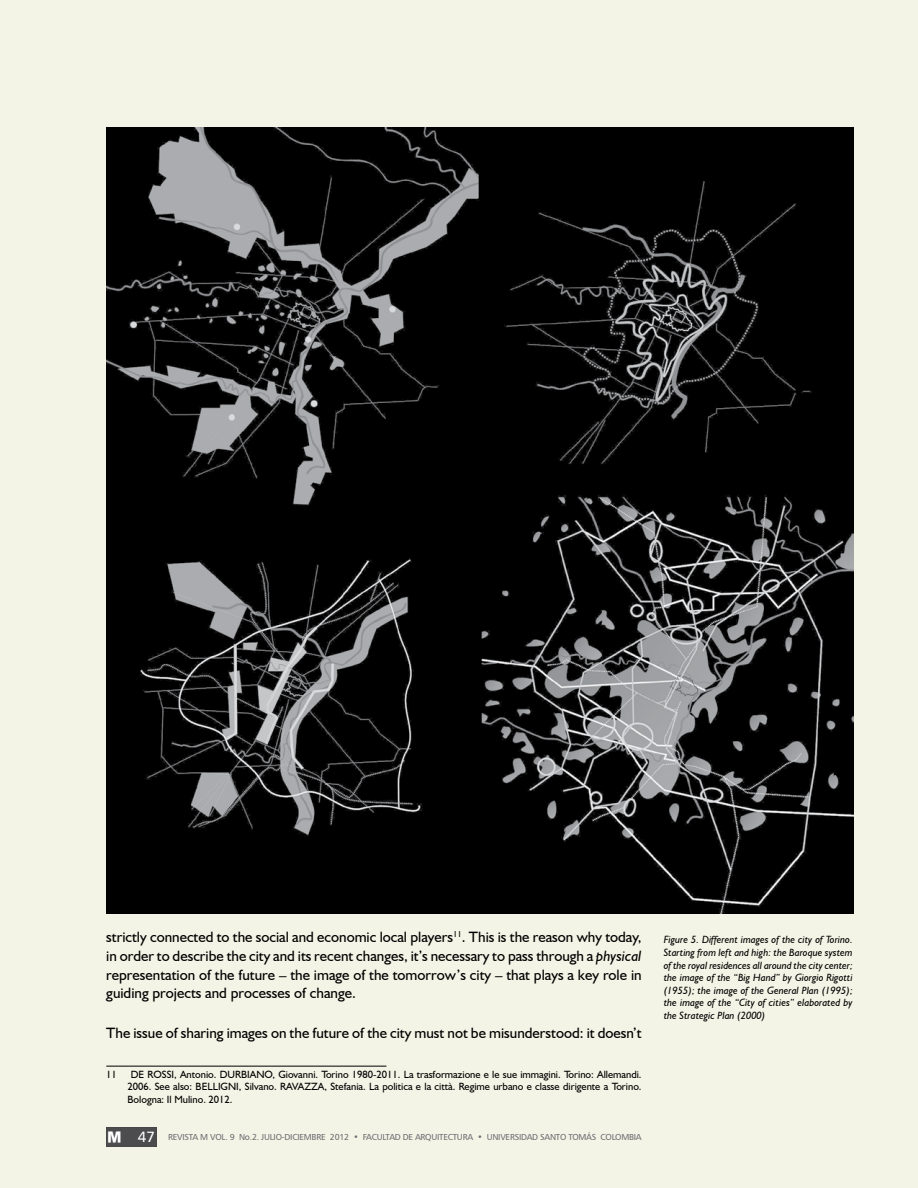
<style>
.page{position:relative;width:918px;height:1188px;background:#f4f4e6}
.page>*{position:absolute;margin:0;border:0;box-sizing:border-box;transform-origin:0 0}
.t1{font:15px/18.8px "Humanist 521 BT";color:#000;text-align:justify}
.t2{font:italic 10.5px/12.6px "Humanist 521 BT";color:#000;text-align:justify}
.t3{font:10.5px/12.6px "Humanist 521 BT";color:#000;text-align:justify}
.t4{font:8.7px "Humanist 777 BT Roman B";letter-spacing:-.03em;color:#6d6e71}
.s1{font-style:italic}
.s2{font-size:15px;color:#fff}
</style>
<div class="page">
<img style="left:106px;top:1127px;width:51px;height:20px">
<hr style="left:106px;top:1066px;width:281px;height:1px;background:#000">
<img style="left:106px;top:128px;width:748px;height:786px">
<p class="t1" style="left:106px;top:927px;width:537px">strictly connected to the social and economic local players<sup>11</sup>. This is the reason why today, in order to describe the city and its recent changes, it’s necessary to pass through a <span class="s1">physical </span>representation of the future – the image of the tomorrow’s city – that plays a key role in guiding projects and processes of change.</p>
<p class="t1" style="left:106px;top:1024px;width:537px">The issue of sharing images on the future of the city must not be misunderstood: it doesn’t</p>
<p class="t3" style="left:106px;top:1068px;width:12px">11</p>
<p class="t3" style="left:128px;top:1068px;width:516px;text-indent:3px">DE ROSSI, Antonio. DURBIANO, Giovanni. Torino 1980-2011. La trasformazione e le sue immagini. Torino: Allemandi.<br>2006. See also: BELLIGNI, Silvano. RAVAZZA, Stefania. La politica e la città. Regime urbano e classe dirigente a Torino.<br>Bologna: Il Mulino. 2012.</p>
<p class="t4" style="left:138px;top:1132px;width:505px"><span class="s2">47</span> REVISTA M VOL. 9 No.2. JULIO-DICIEMBRE 2012 • FACULTAD DE ARQUITECTURA • UNIVERSIDAD SANTO TOMÁS COLOMBIA</p>
<p class="t2" style="left:664px;top:933px;width:191px">Figure 5. Different images of the city of Torino.<br>Starting from left and high: the Baroque system of the royal residences all around the city center; the image of the “Big Hand” by Giorgio Rigotti (1955); the image of the General Plan (1995); the image of the “City of cities” elaborated by the Strategic Plan (2000)</p>
</div>
